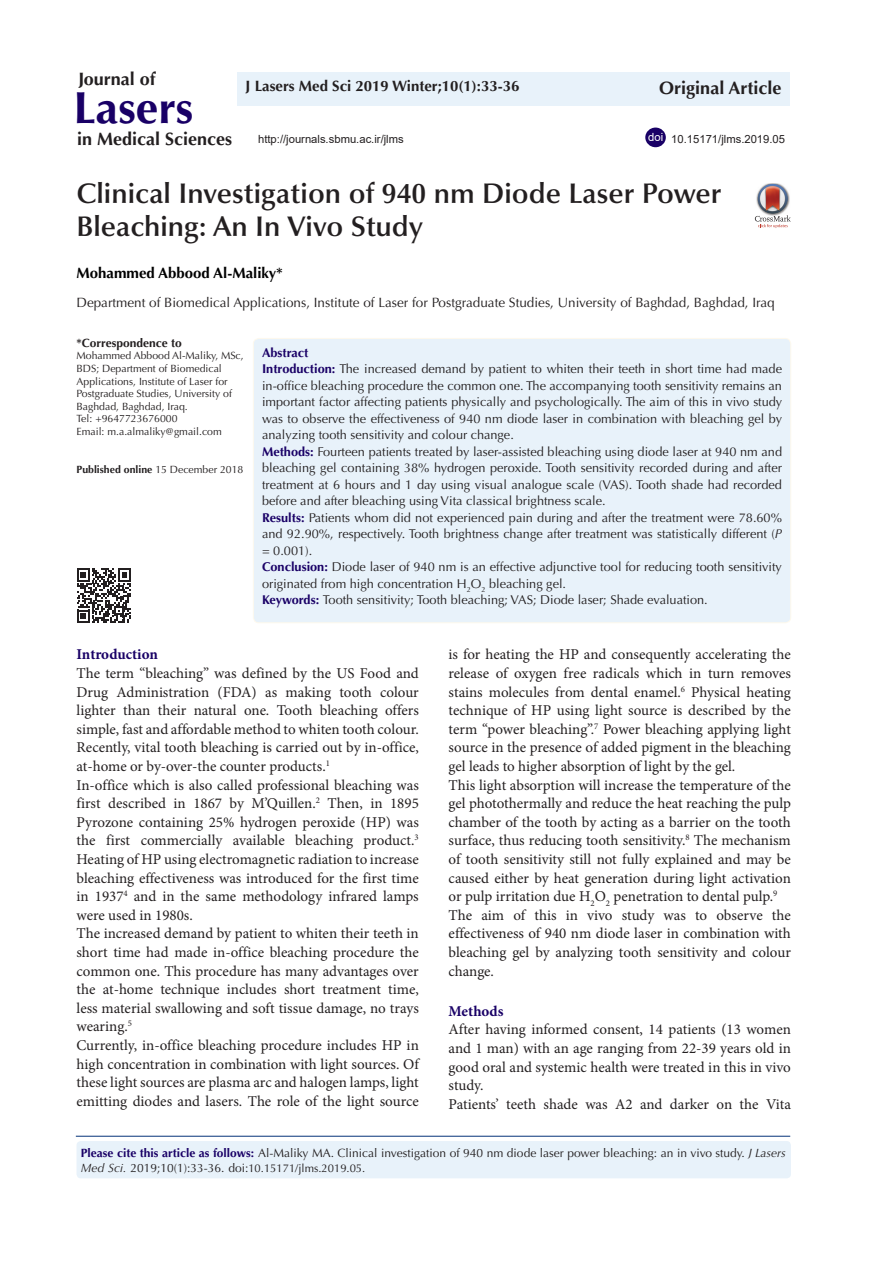
<style>
.page{position:relative;width:893px;height:1263px;background:#fff}
.page>*{position:absolute;margin:0;border:0;box-sizing:border-box;transform-origin:0 0}
.t1{font:700 45px "Optima LT Std";color:#190066}
.t2{font:600 28.5px/33px "Optima LT Std";color:#231f20}
.t3{font:700 18px "Optima LT Std";color:#231f20}
.t4{font:15px/18.6px "Minion Pro";color:#231f20;text-align:justify}
.t5{font:700 15px "Optima LT Std";color:#231f20}
.t6{font:700 15px "Optima LT Std";color:#000}
.t7{font:700 15px "Minion Pro";color:#190066}
.t8{font:13.5px "Optima LT Std";color:#231f20}
.t9{font:12.75px/16.5px "Optima LT Std";color:#231f20;text-align:justify}
.Default{font:700 12.75px "Optima LT Std";color:#190066}
.t10{font:12px "Optima LT Std";color:#231f20}
.t11{font:700 12px "Optima LT Std";color:#231f20}
.t12{font:11.25px "Arial";color:#231f20}
.t13{font:11.25px "Optima LT Std";color:#231f20}
.t14{font:11.25px "Arial";color:#fff}
.t15{font:10.5px/12.6px "Optima LT Std";color:#231f20}
.t16{font:700 10.5px "Optima LT Std";color:#231f20}
.s1{font-weight:700;color:#190066}
.s2{font-style:italic}
.s3{font-weight:400}
.s4{font-style:italic;font-size:12px}
.s5{font-size:12px}
</style>
<div class="page">
<hr style="left:76px;top:1136px;width:714px;height:1px;background:#053278">
<div style="left:77px;top:1141px;width:714px;height:37px;background:#e8f2fa;border-radius:4px"></div>
<img style="left:767px;top:183px;width:12px;height:1px">
<svg style="left:755px;top:184px;width:36px;height:44px"></svg>
<div style="left:624px;top:72px;width:166px;height:34px;background:#e8f2fa"></div>
<div style="left:645px;top:128px;width:21px;height:19px;background:#190066;border-radius:50%"></div>
<div style="left:253px;top:338px;width:538px;height:285px;background:#e8f2fa;border-radius:6px"></div>
<div style="left:253px;top:338px;width:538px;height:285px;border:1px solid #fef9ed;border-radius:6px"></div>
<svg style="left:77px;top:568px;width:54px;height:55px"></svg>
<div style="left:237px;top:72px;width:387px;height:34px;background:#e8f2fa"></div>
<p class="t3" style="left:78px;top:68px;width:79px">Journal of</p>
<p class="t1" style="left:73px;top:81px;width:122px">Lasers</p>
<p class="t3" style="left:77px;top:129px;width:157px">in Medical Sciences</p>
<p class="t3" style="left:659px;top:77px;width:124px">Original Article</p>
<p class="t14" style="left:648px;top:129px;width:17px">doi</p>
<p class="t12" style="left:671px;top:131px;width:115px">10.15171/jlms.2019.05</p>
<p class="t2" style="left:77px;top:177px;width:646px">Clinical Investigation of 940 nm Diode Laser Power<br>Bleaching: An In Vivo Study</p>
<p class="t6" style="left:77px;top:264px;width:208px">Mohammed Abbood Al-Maliky*</p>
<p class="t8" style="left:77px;top:295px;width:700px">Department of Biomedical Applications, Institute of Laser for Postgraduate Studies, University of Baghdad, Baghdad, Iraq</p>
<p class="Default" style="left:262px;top:345px;width:48px">Abstract</p>
<p class="t9" style="left:262px;top:361px;width:522px"><span class="s1">Introduction:</span> The increased demand by patient to whiten their teeth in short time had made in-office bleaching procedure the common one. The accompanying tooth sensitivity remains an important factor affecting patients physically and psychologically. The aim of this in vivo study was to observe the effectiveness of 940 nm diode laser in combination with bleaching gel by analyzing tooth sensitivity and colour change.</p>
<p class="t9" style="left:262px;top:443px;width:522px"><span class="s1">Methods:</span> Fourteen patients treated by laser-assisted bleaching using diode laser at 940 nm and bleaching gel containing 38% hydrogen peroxide. Tooth sensitivity recorded during and after treatment at 6 hours and 1 day using visual analogue scale (VAS). Tooth shade had recorded before and after bleaching using Vita classical brightness scale.</p>
<p class="t9" style="left:262px;top:509px;width:521px"><span class="s1">Results:</span> Patients whom did not experienced pain during and after the treatment were 78.60% and 92.90%, respectively. Tooth brightness change after treatment was statistically different (<span class="s2">P </span>= 0.001).</p>
<p class="t9" style="left:262px;top:559px;width:521px"><span class="s1">Conclusion:</span> Diode laser of 940 nm is an effective adjunctive tool for reducing tooth sensitivity originated from high concentration H<sub>2</sub>O<sub>2</sub> bleaching gel.</p>
<p class="t9" style="left:262px;top:592px;width:447px"><span class="s1">Keywords:</span> Tooth sensitivity; Tooth bleaching; VAS; Diode laser; Shade evaluation.</p>
<p class="t5" style="left:246px;top:78px;width:275px">J Lasers Med Sci 2019 Winter;10(1):33-36</p>
<p class="t12" style="left:258px;top:131px;width:147px">http://journals.sbmu.ac.ir/jlms</p>
<p class="t11" style="left:77px;top:336px;width:107px">*Correspondence to</p>
<p class="t15" style="left:77px;top:350px;width:169px">Mohammed Abbood Al-Maliky, MSc,<br>BDS; Department of Biomedical<br>Applications, Institute of Laser for<br>Postgraduate Studies, University of<br>Baghdad, Baghdad, Iraq.</p>
<p class="t15" style="left:77px;top:413px;width:103px">Tel: +9647723676000</p>
<p class="t15" style="left:77px;top:425px;width:147px">Email: m.a.almaliky@gmail.com</p>
<p class="t16" style="left:77px;top:463px;width:168px">Published online <span class="s3">15 December 2018</span></p>
<p class="t7" style="left:77px;top:644px;width:83px">Introduction</p>
<p class="t4" style="left:77px;top:664px;width:344px">The term “bleaching” was defined by the US Food and Drug Administration (FDA) as making tooth colour lighter than their natural one. Tooth bleaching offers simple, fast and affordable method to whiten tooth colour.<br>Recently, vital tooth bleaching is carried out by in-office, at-home or by-over-the counter products.<sup>1</sup></p>
<p class="t4" style="left:77px;top:776px;width:344px">In-office which is also called professional bleaching was first described in 1867 by M’Quillen.<sup>2</sup> Then, in 1895<br>Pyrozone containing 25% hydrogen peroxide (HP) was the first commercially available bleaching product.<sup>3<br></sup>Heating of HP using electromagnetic radiation to increase bleaching effectiveness was introduced for the first time in 1937<sup>4</sup> and in the same methodology infrared lamps were used in 1980s.</p>
<p class="t4" style="left:77px;top:924px;width:344px">The increased demand by patient to whiten their teeth in short time had made in-office bleaching procedure the common one. This procedure has many advantages over the at-home technique includes short treatment time, less material swallowing and soft tissue damage, no trays wearing.<sup>5</sup></p>
<p class="t4" style="left:77px;top:1036px;width:344px">Currently, in-office bleaching procedure includes HP in high concentration in combination with light sources. Of these light sources are plasma arc and halogen lamps, light emitting diodes and lasers. The role of the light source</p>
<p class="t4" style="left:449px;top:645px;width:344px">is for heating the HP and consequently accelerating the release of oxygen free radicals which in turn removes stains molecules from dental enamel.<sup>6</sup> Physical heating technique of HP using light source is described by the term “power bleaching”.<sup>7</sup> Power bleaching applying light source in the presence of added pigment in the bleaching gel leads to higher absorption of light by the gel.</p>
<p class="t4" style="left:449px;top:776px;width:344px">This light absorption will increase the temperature of the gel photothermally and reduce the heat reaching the pulp chamber of the tooth by acting as a barrier on the tooth surface, thus reducing tooth sensitivity.<sup>8</sup> The mechanism of tooth sensitivity still not fully explained and may be caused either by heat generation during light activation or pulp irritation due H<sub>2</sub>O<sub>2</sub> penetration to dental pulp.<sup>9</sup></p>
<p class="t4" style="left:449px;top:906px;width:344px">The aim of this in vivo study was to observe the effectiveness of 940 nm diode laser in combination with bleaching gel by analyzing tooth sensitivity and colour change.</p>
<p class="t7" style="left:449px;top:1000px;width:56px">Methods</p>
<p class="t4" style="left:449px;top:1020px;width:344px">After having informed consent, 14 patients (13 women and 1 man) with an age ranging from 22-39 years old in good oral and systemic health were treated in this in vivo study.</p>
<p class="t4" style="left:449px;top:1095px;width:344px">Patients’ teeth shade was A2 and darker on the Vita</p>
<p class="t10" style="left:81px;top:1145px;width:707px"><span class="s1">Please cite this article as follows:</span> Al-Maliky MA. Clinical investigation of 940 nm diode laser power bleaching: an in vivo study. <span class="s2">J Lasers</span></p>
<p class="t13" style="left:81px;top:1161px;width:286px"><span class="s4">Med Sci.</span> <span class="s5">2019;10(1):33-36. doi:</span>10.15171/jlms.2019.05.</p>
</div>
